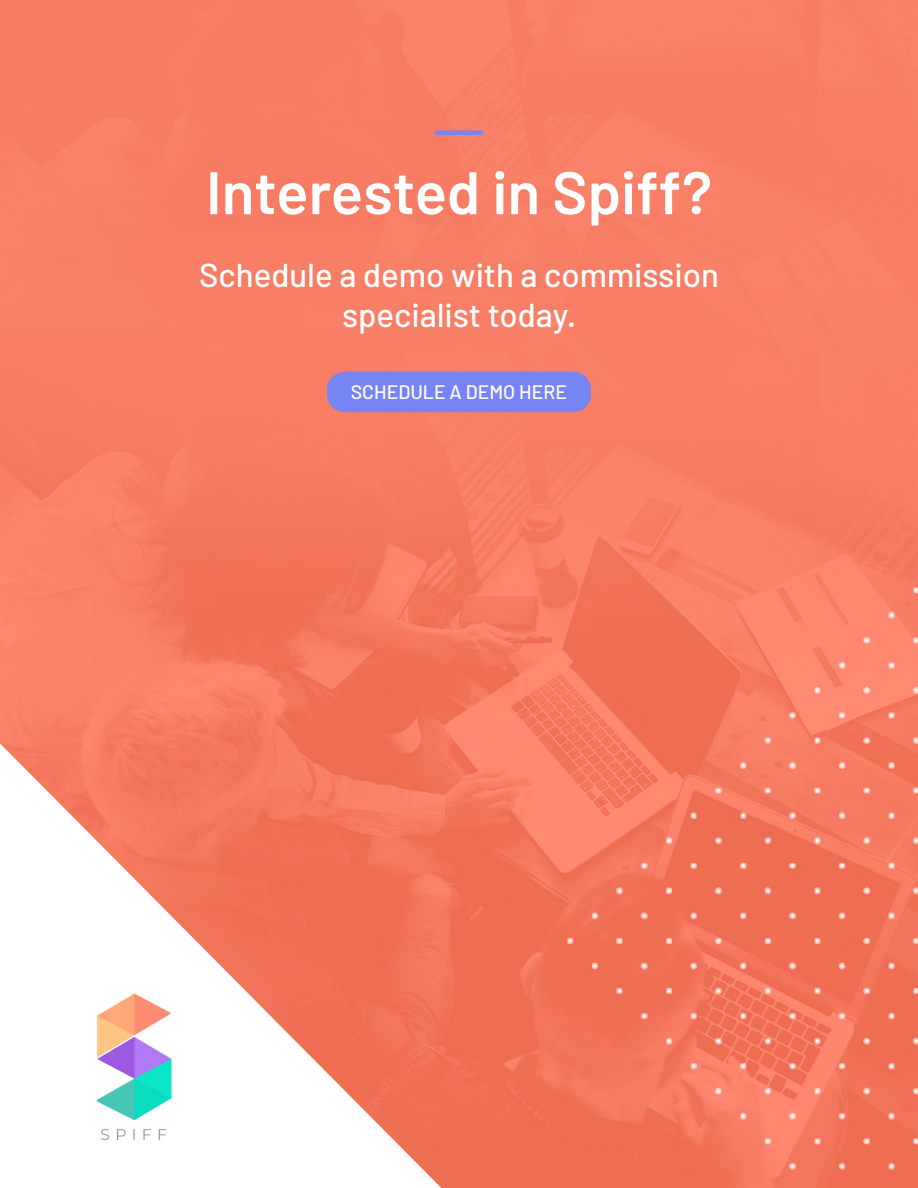
<style>
.page{position:relative;width:918px;height:1188px;background:#fff}
.page>*{position:absolute;margin:0;border:0;box-sizing:border-box;transform-origin:0 0}
.t1{font:600 60px "Barlow";color:#fff}
.t2{font:500 33px/39.6px "Barlow";color:#fff;text-align:center}
.t3{font:500 19.5px "Barlow";color:#fff}
</style>
<div class="page">
<img style="left:0;top:0;width:918px;height:1188px">
<div style="left:435px;top:130px;width:48px;height:5px;background:#7784f4"></div>
<div style="left:327px;top:372px;width:264px;height:40px;background:#7784f4;border-radius:19px"></div>
<h1 class="t1" style="left:206px;top:155px;width:508px">Interested in Spiff?</h1>
<p class="t2" style="left:199px;top:255px;width:521px">Schedule a demo with a commission specialist today.</p>
<p class="t3" style="left:351px;top:380px;width:218px">SCHEDULE A DEMO HERE</p>
</div>
